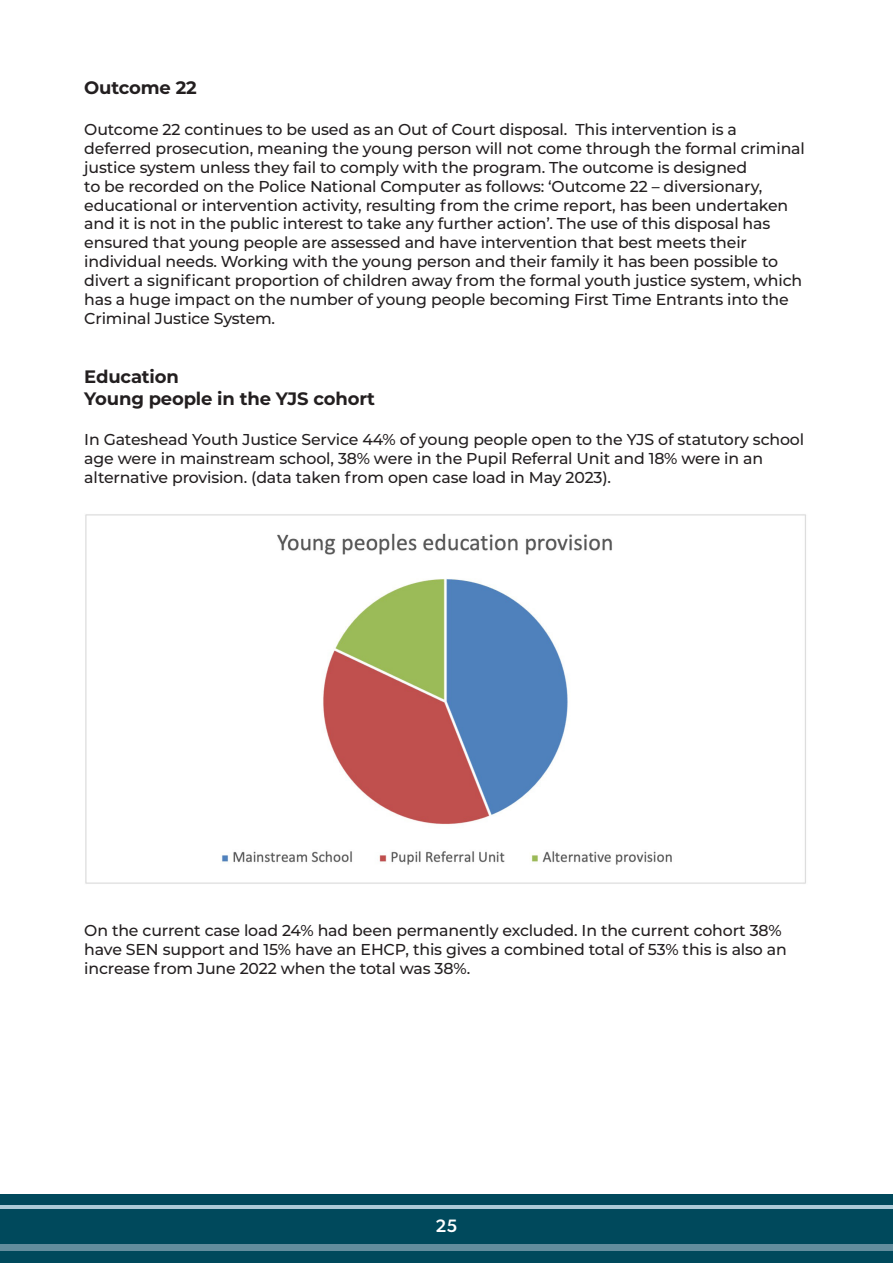
<style>
.page{position:relative;width:893px;height:1263px;background:#fff}
.page>*{position:absolute;margin:0;border:0;box-sizing:border-box;transform-origin:0 0}
.t1{font:700 18px "Montserrat";letter-spacing:-.01em;color:#231f20}
.t2{font:500 18px "Gibson";color:#fff}
.t3{font:500 15.75px/18.9px "Montserrat";letter-spacing:-.01em;color:#231f20}
</style>
<div class="page">
<div style="left:0;top:1195px;width:893px;height:68px;background:#00495c"></div>
<div style="left:0;top:1244px;width:893px;height:6px;background:#638d9d"></div>
<hr style="left:0;top:1206px;width:893px;height:3px;background:#abcbd8">
<img style="left:85px;top:514px;width:721px;height:370px">
<p class="t1" style="left:84px;top:75px;width:114px">Outcome 22</p>
<p class="t3" style="left:84px;top:119px;width:722px">Outcome 22 continues to be used as an Out of Court disposal. This intervention is a deferred prosecution, meaning the young person will not come through the formal criminal justice system unless they fail to comply with the program. The outcome is designed<br>to be recorded on the Police National Computer as follows: ‘Outcome 22 – diversionary, educational or intervention activity, resulting from the crime report, has been undertaken and it is not in the public interest to take any further action’. The use of this disposal has ensured that young people are assessed and have intervention that best meets their individual needs. Working with the young person and their family it has been possible to divert a significant proportion of children away from the formal youth justice system, which has a huge impact on the number of young people becoming First Time Entrants into the Criminal Justice System.</p>
<p class="t1" style="left:84px;top:364px;width:96px">Education</p>
<p class="t1" style="left:84px;top:386px;width:292px">Young people in the YJS cohort</p>
<p class="t3" style="left:84px;top:430px;width:721px">In Gateshead Youth Justice Service 44% of young people open to the YJS of statutory school age were in mainstream school, 38% were in the Pupil Referral Unit and 18% were in an alternative provision. (data taken from open case load in May 2023).</p>
<p class="t3" style="left:84px;top:920px;width:704px">On the current case load 24% had been permanently excluded. In the current cohort 38% have SEN support and 15% have an EHCP, this gives a combined total of 53% this is also an increase from June 2022 when the total was 38%.</p>
<p class="t2" style="left:436px;top:1215px;width:23px">25</p>
</div>
